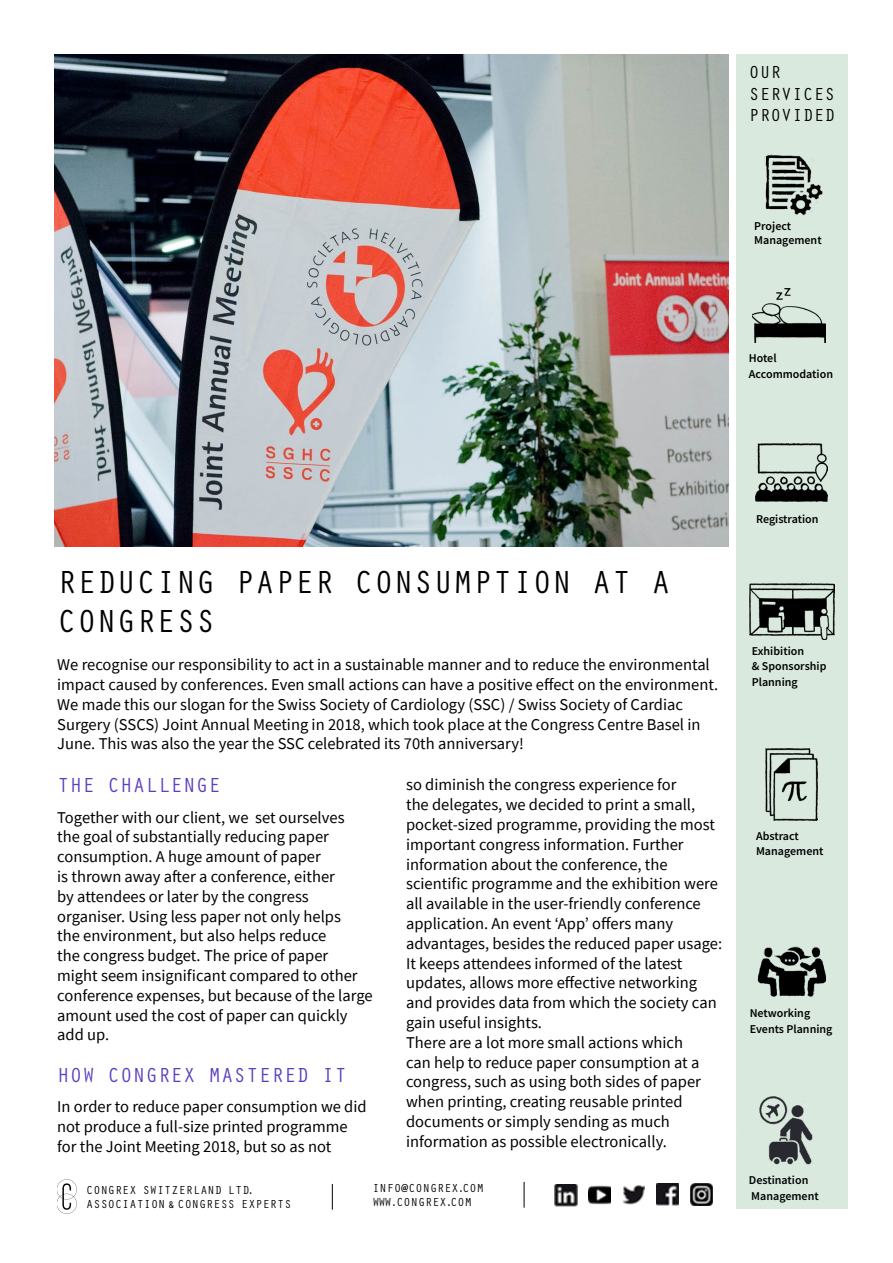
<style>
.page{position:relative;width:893px;height:1263px;background:#fff}
.page>*{position:absolute;margin:0;border:0;box-sizing:border-box;transform-origin:0 0}
.t1{font:33px/39.6px "Orator Std";color:#000}
.t2{font:21px "Orator Std";color:#5d3fbe}
.t3{font:18px/21.6px "Orator Std";color:#000}
.t4{font:16.5px/19.8px "Source Sans Pro";color:#000}
.t5{font:600 12px/14.4px "Source Sans Pro";color:#000}
.t6{font:12px/14.4px "Orator Std";color:#000}
</style>
<div class="page">
<img style="left:54px;top:54px;width:675px;height:493px">
<svg style="left:524px;top:1182px;width:1px;height:26px"></svg>
<svg style="left:332px;top:1184px;width:1px;height:26px"></svg>
<img style="left:554px;top:1184px;width:23px;height:22px">
<img style="left:588px;top:1185px;width:23px;height:20px">
<img style="left:622px;top:1185px;width:23px;height:20px">
<img style="left:656px;top:1183px;width:23px;height:23px">
<img style="left:690px;top:1183px;width:23px;height:23px">
<svg style="left:57px;top:1179px;width:19px;height:35px"></svg>
<div style="left:736px;top:54px;width:112px;height:1155px;background:#d9e9de"></div>
<img style="left:755px;top:443px;width:73px;height:58px">
<img style="left:750px;top:584px;width:85px;height:55px">
<img style="left:764px;top:154px;width:59px;height:61px">
<img style="left:757px;top:946px;width:69px;height:51px">
<img style="left:752px;top:288px;width:73px;height:54px">
<img style="left:765px;top:748px;width:53px;height:73px">
<img style="left:759px;top:1096px;width:54px;height:69px">
<p class="t3" style="left:749px;top:61px;width:88px">OUR<br>SERVICES<br>PROVIDED</p>
<p class="t5" style="left:754px;top:218px;width:69px">Project<br>Management</p>
<p class="t5" style="left:749px;top:349px;width:86px;line-height:16.2px">Hotel<br>Accommodation</p>
<h1 class="t1" style="left:57px;top:560px;width:615px">REDUCING PAPER CONSUMPTION AT A<br>CONGRESS</h1>
<p class="t4" style="left:57px;top:655px;width:663px">We recognise our responsibility to act in a sustainable manner and to reduce the environmental impact caused by conferences. Even small actions can have a positive effect on the environment.<br>We made this our slogan for the Swiss Society of Cardiology (SSC) / Swiss Society of Cardiac Surgery (SSCS) Joint Annual Meeting in 2018, which took place at the Congress Centre Basel in June. This was also the year the SSC celebrated its 70th anniversary!</p>
<p class="t2" style="left:57px;top:770px;width:165px">THE CHALLENGE</p>
<p class="t4" style="left:57px;top:807px;width:317px">Together with our client, we set ourselves<br>the goal of substantially reducing paper consumption. A huge amount of paper<br>is thrown away after a conference, either<br>by attendees or later by the congress organiser. Using less paper not only helps<br>the environment, but also helps reduce<br>the congress budget. The price of paper might seem insignificant compared to other conference expenses, but because of the large amount used the cost of paper can quickly add up.</p>
<p class="t2" style="left:57px;top:1060px;width:291px">HOW CONGREX MASTERED IT</p>
<p class="t4" style="left:57px;top:1097px;width:311px">In order to reduce paper consumption we did not produce a full-size printed programme for the Joint Meeting 2018, but so as not</p>
<p class="t4" style="left:406px;top:775px;width:318px">so diminish the congress experience for<br>the delegates, we decided to print a small, pocket-sized programme, providing the most important congress information. Further information about the conference, the scientific programme and the exhibition were all available in the user-friendly conference application. An event ‘App’ offers many advantages, besides the reduced paper usage:<br>It keeps attendees informed of the latest updates, allows more effective networking and provides data from which the society can gain useful insights.<br>There are a lot more small actions which<br>can help to reduce paper consumption at a congress, such as using both sides of paper when printing, creating reusable printed documents or simply sending as much information as possible electronically.</p>
<p class="t6" style="left:86px;top:1182px;width:207px">CONGREX SWITZERLAND LTD.<br>ASSOCIATION &amp; CONGRESS EXPERTS</p>
<p class="t6" style="left:372px;top:1180px;width:113px">INFO@CONGREX.COM<br>WWW.CONGREX.COM</p>
<p class="t5" style="left:756px;top:511px;width:64px">Registration</p>
<p class="t5" style="left:752px;top:644px;width:76px">Exhibition<br>&amp; Sponsorship</p>
<p class="t5" style="left:752px;top:674px;width:47px">Planning</p>
<p class="t5" style="left:756px;top:829px;width:69px">Abstract<br>Management</p>
<p class="t5" style="left:750px;top:1004px;width:84px;line-height:16.2px">Networking<br>Events Planning</p>
<p class="t5" style="left:749px;top:1171px;width:71px;line-height:16.2px">Destination<br>Management</p>
</div>
